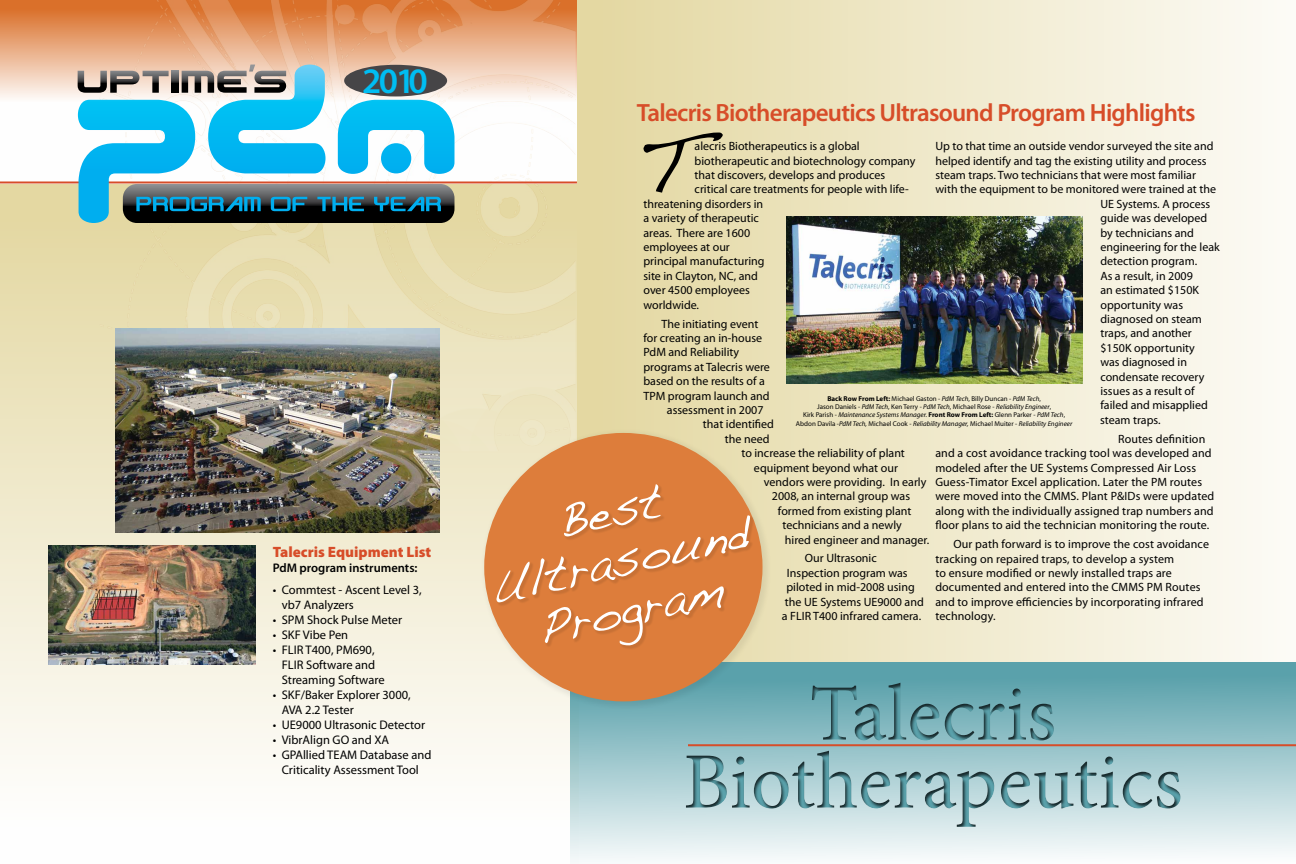
<style>
.page{position:relative;width:1296px;height:864px;background:#fff}
.page>*{position:absolute;margin:0;border:0;box-sizing:border-box;transform-origin:0 0}
.t1{font:80.55px "Handwriting Dakota";color:#000}
.t2{font:80px/68px "Minion Pro";color:#5aa1ab;text-align:center}
.t3{font:48.5px/50px "Handwriting Dakota";color:#fff;text-align:center}
.t4{font:600 36px "Myriad Pro";color:#00bdf2}
.t5{font:600 25px "Myriad Pro";letter-spacing:-.03em;color:#d74d29}
.t6{font:900 15px "Myriad Pro";color:#d74d29}
.t7{font:12.5px/15px "Myriad Pro";color:#000}
.t8{font:600 12.5px "Myriad Pro";color:#000}
.t9{font:12px/14.4px "Myriad Pro";color:#000}
.t10{font:7px/8.4px "Myriad Pro";color:#000;text-align:center}
.s1{font-weight:700}
.s2{font-style:italic}
</style>
<div class="page">
<svg style="left:0;top:0;width:99px;height:184px"></svg>
<div style="left:0;top:184px;width:579px;height:680px;background:linear-gradient(to bottom,#e2d69e,#fff)"></div>
<img style="left:99px;top:0;width:478px;height:459px">
<hr style="left:0;top:181px;width:577px;height:2px;background:#d74d29">
<svg style="left:78px;top:65px;width:376px;height:158px"></svg>
<div style="left:577px;top:0;width:719px;height:662px;background:linear-gradient(to right,#e3d69f,#fcfbf6)"></div>
<img style="left:116px;top:329px;width:324px;height:204px">
<img style="left:48px;top:545px;width:207px;height:120px">
<img style="left:787px;top:217px;width:295px;height:167px">
<div style="left:479px;top:428px;width:293px;height:283px;background:#000;opacity:.07"></div>
<div style="left:484px;top:433px;width:279px;height:268px;background:#dd7d3b;border-radius:50%"></div>
<div style="left:496px;top:484px;width:259px;height:166px;background:#000;opacity:.1"></div>
<div style="left:567px;top:660px;width:729px;height:204px;background:#000;opacity:.75"></div>
<h3 class="t4" style="left:362px;top:58px;width:67px">2010</h3>
<p class="t6" style="left:273px;top:542px;width:160px">Talecris Equipment List</p>
<p class="t8" style="left:273px;top:560px;width:146px">PdM program instruments:</p>
<p class="t7" style="left:282px;top:582px;width:142px;text-indent:-9px">• Commtest - Ascent Level 3, vb7 Analyzers</p>
<p class="t7" style="left:273px;top:612px;width:131px">• SPM Shock Pulse Meter</p>
<p class="t7" style="left:273px;top:627px;width:77px">• SKF Vibe Pen</p>
<p class="t7" style="left:282px;top:642px;width:104px;text-indent:-9px">• FLIR T400, PM690,<br>FLIR Software and<br>Streaming Software</p>
<p class="t7" style="left:282px;top:687px;width:131px;text-indent:-9px">• SKF/Baker Explorer 3000,<br>AVA 2.2 Tester</p>
<p class="t7" style="left:273px;top:717px;width:154px">• UE9000 Ultrasonic Detector</p>
<p class="t7" style="left:273px;top:732px;width:118px">• VibrAlign GO and XA</p>
<p class="t7" style="left:273px;top:747px;width:160px;text-align:center">• GPAllied TEAM Database and<br>Criticality Assessment Tool</p>
<h3 class="t5" style="left:637px;top:97px;width:560px">Talecris Biotherapeutics Ultrasound Program Highlights</h3>
<h1 class="t1" style="left:638px;top:117px;width:58px">T</h1>
<p class="t9" style="left:695px;top:139px;width:167px">alecris Biotherapeutics is a global</p>
<p class="t9" style="left:695px;top:153px;width:222px">biotherapeutic and biotechnology company</p>
<p class="t9" style="left:695px;top:168px;width:192px">that discovers, develops and produces</p>
<p class="t9" style="left:695px;top:182px;width:216px">critical care treatments for people with life-</p>
<p class="t9" style="left:644px;top:196px;width:121px">threatening disorders in</p>
<p class="t9" style="left:644px;top:211px;width:117px">a variety of therapeutic</p>
<p class="t9" style="left:644px;top:225px;width:108px">areas. There are 1600</p>
<p class="t9" style="left:644px;top:240px;width:88px">employees at our</p>
<p class="t9" style="left:644px;top:254px;width:123px">principal manufacturing</p>
<p class="t9" style="left:644px;top:268px;width:116px">site in Clayton, NC, and</p>
<p class="t9" style="left:644px;top:283px;width:108px">over 4500 employees</p>
<p class="t9" style="left:644px;top:297px;width:57px">worldwide.</p>
<p class="t9" style="left:662px;top:316px;width:98px">The initiating event</p>
<p class="t9" style="left:644px;top:331px;width:120px">for creating an in-house</p>
<p class="t9" style="left:644px;top:345px;width:97px">PdM and Reliability</p>
<p class="t9" style="left:644px;top:359px;width:128px">programs at Talecris were</p>
<p class="t9" style="left:644px;top:374px;width:123px">based on the results of a</p>
<p class="t9" style="left:644px;top:388px;width:128px">TPM program launch and</p>
<p class="t9" style="left:667px;top:403px;width:98px">assessment in 2007</p>
<p class="t9" style="left:703px;top:417px;width:72px">that identified</p>
<p class="t9" style="left:725px;top:431px;width:46px">the need</p>
<p class="t9" style="left:741px;top:446px;width:165px">to increase the reliability of plant</p>
<p class="t9" style="left:754px;top:460px;width:145px">equipment beyond what our</p>
<p class="t9" style="left:764px;top:475px;width:164px">vendors were providing. In early</p>
<p class="t9" style="left:772px;top:489px;width:140px">2008, an internal group was</p>
<p class="t9" style="left:778px;top:503px;width:135px">formed from existing plant</p>
<p class="t9" style="left:782px;top:518px;width:121px">technicians and a newly</p>
<p class="t9" style="left:785px;top:532px;width:146px">hired engineer and manager.</p>
<p class="t9" style="left:805px;top:551px;width:73px">Our Ultrasonic</p>
<p class="t9" style="left:787px;top:565px;width:122px">Inspection program was</p>
<p class="t9" style="left:786px;top:580px;width:130px">piloted in mid-2008 using</p>
<p class="t9" style="left:785px;top:594px;width:140px">the UE Systems UE9000 and</p>
<p class="t9" style="left:782px;top:609px;width:141px">a FLIR T400 infrared camera.</p>
<p class="t9" style="left:935px;top:139px;width:280px">Up to that time an outside vendor surveyed the site and</p>
<p class="t9" style="left:935px;top:153px;width:273px">helped identify and tag the existing utility and process</p>
<p class="t9" style="left:935px;top:168px;width:262px">steam traps. Two technicians that were most familiar</p>
<p class="t9" style="left:935px;top:182px;width:282px">with the equipment to be monitored were trained at the</p>
<p class="t9" style="left:1100px;top:196px;width:111px">UE Systems. A process</p>
<p class="t9" style="left:1100px;top:211px;width:108px">guide was developed</p>
<p class="t9" style="left:1100px;top:225px;width:95px">by technicians and</p>
<p class="t9" style="left:1100px;top:240px;width:121px">engineering for the leak</p>
<p class="t9" style="left:1100px;top:254px;width:98px">detection program.</p>
<p class="t9" style="left:1100px;top:268px;width:94px">As a result, in 2009</p>
<p class="t9" style="left:1100px;top:283px;width:100px">an estimated $150K</p>
<p class="t9" style="left:1100px;top:297px;width:84px">opportunity was</p>
<p class="t9" style="left:1100px;top:312px;width:103px">diagnosed on steam</p>
<p class="t9" style="left:1100px;top:326px;width:93px">traps, and another</p>
<p class="t9" style="left:1100px;top:340px;width:96px">$150K opportunity</p>
<p class="t9" style="left:1100px;top:355px;width:88px">was diagnosed in</p>
<p class="t9" style="left:1100px;top:369px;width:106px">condensate recovery</p>
<p class="t9" style="left:1100px;top:384px;width:96px">issues as a result of</p>
<p class="t9" style="left:1100px;top:398px;width:109px">failed and misapplied</p>
<p class="t9" style="left:1100px;top:412px;width:62px">steam traps.</p>
<p class="t9" style="left:935px;top:431px;width:280px;text-indent:183px">Routes definition and a cost avoidance tracking tool was developed and modeled after the UE Systems Compressed Air Loss Guess-Timator Excel application. Later the PM routes were moved into the CMMS. Plant P&amp;IDs were updated along with the individually assigned trap numbers and floor plans to aid the technician monitoring the route.</p>
<p class="t9" style="left:935px;top:537px;width:275px;text-indent:18px">Our path forward is to improve the cost avoidance tracking on repaired traps, to develop a system<br>to ensure modified or newly installed traps are documented and entered into the CMMS PM Routes and to improve efficiencies by incorporating infrared technology.</p>
<p class="t10" style="left:796px;top:394px;width:278px"><span class="s1">Back Row From Left:</span> Michael Gaston - <span class="s2">PdM Tech</span>, Billy Duncan - <span class="s2">PdM Tech</span>,<br>Jason Daniels - <span class="s2">PdM Tech</span>, Ken Terry - <span class="s2">PdM Tech</span>, Michael Rose - <span class="s2">Reliability Engineer</span>,<br>Kirk Parish - <span class="s2">Maintenance Systems Manager.</span> <span class="s1">Front Row From Left:</span> Glenn Parker - <span class="s2">PdM Tech</span>, Abdon Davila -<span class="s2">PdM Tech,</span> Michael Cook - <span class="s2">Reliability Manager,</span> Michael Muiter - <span class="s2">Reliability Engineer</span></p>
<h3 class="t3" style="left:474px;top:513px;width:267px;rotate:-12deg">Best<br>Ultrasound<br>Program</h3>
<h2 class="t2" style="left:683px;top:680px;width:501px">Talecris<br>Biotherapeutics</h2>
</div>
